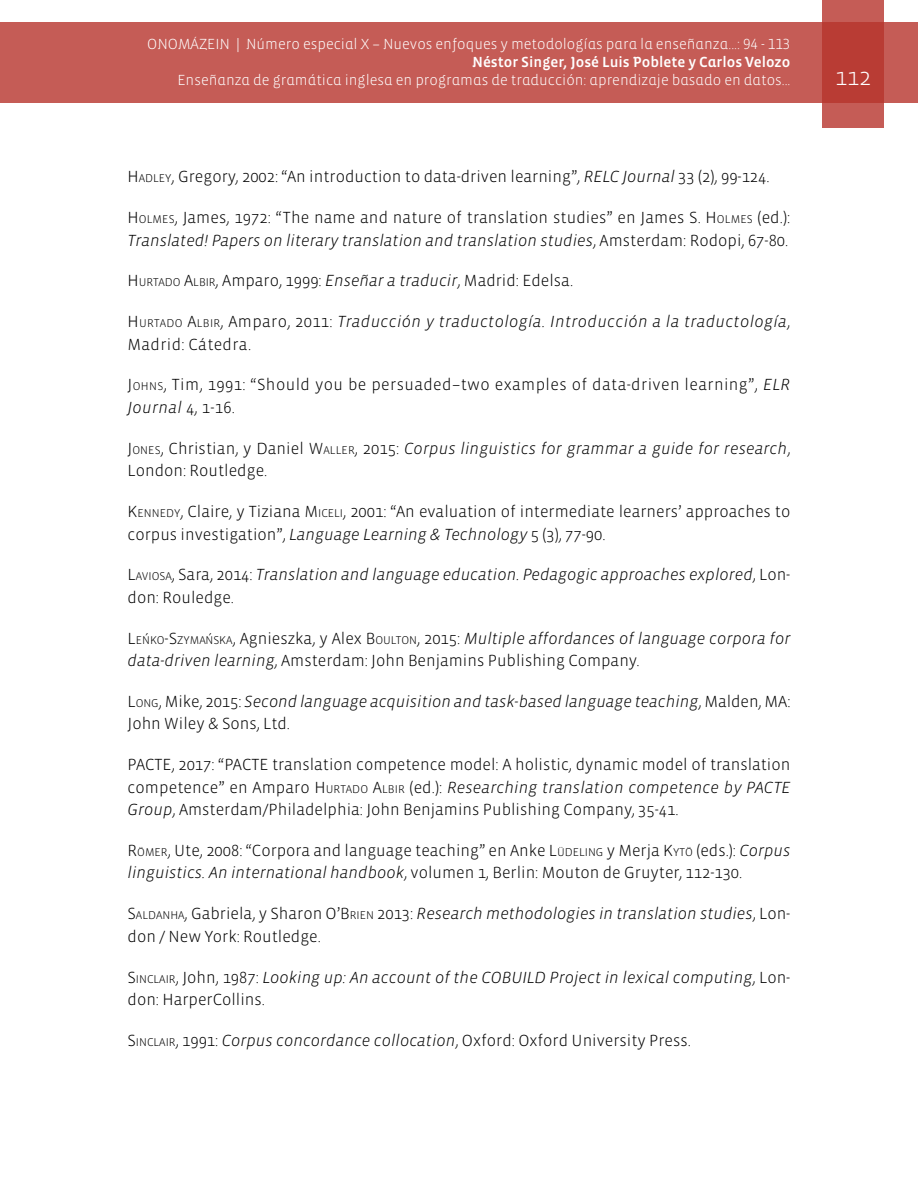
<style>
.page{position:relative;width:918px;height:1188px;background:#fff}
.page>*{position:absolute;margin:0;border:0;box-sizing:border-box;transform-origin:0 0}
.t1{font:300 24px "Vista Sans";color:#fff}
.t2{font:300 16.5px/22.5px "Vista Sans";color:#000}
.t3{font:italic 300 16.5px/22.5px "Vista Sans";color:#000}
.t4{font:italic 300 16.5px/22.5px "Vista Sans";letter-spacing:.02em;color:#000}
.t5{font:300 16.5px/22.5px "Vista Sans";letter-spacing:.025em;color:#000}
.t6{font:300 15px "Vista Sans Alt";color:#fff}
.t7{font:15px "Vista Sans Alt Med";color:#fff}
.t8{font:300 11.55px "Vista Sans";color:#000}
.s1{font-style:inherit}
.s2{font-size:11.55px}
.s3{font-style:italic}
.s4{font-style:normal}
.s5{font-style:normal;font-size:11.55px}
.s6{font-size:16.5px}
.s7{font-size:15px}
</style>
<div class="page">
<div style="left:0;top:23px;width:918px;height:80px;background:#c55c56"></div>
<svg style="left:822px;top:0;width:62px;height:128px;background:#bd4740"></svg>
<p class="t6" style="left:147px;top:37px;width:645px">ONOMÁZEIN | Número especial X – Nuevos enfoques y metodologías para la enseñanza...: 94 - 113</p>
<p class="t7" style="left:472px;top:55px;width:320px">Néstor Singer, José Luis Poblete y Carlos Velozo</p>
<p class="t6" style="left:177px;top:73px;width:615px">Enseñanza de gramática inglesa en programas de traducción: aprendizaje basado en datos...</p>
<h1 class="t1" style="left:835px;top:65px;width:37px">112</h1>
<p class="t2" style="left:128px;top:166px;width:644px"><span class="s1">H</span> <span class="s2">ADLEY</span>, Gregory, 2002: “An introduction to data-driven learning”, <span class="s3">RELC Journal</span> 33 (2), 99-124.</p>
<p class="t2" style="left:128px;top:207px;width:664px"><span class="s1">H</span> <span class="s2">OLMES</span>, James, 1972: “The name and nature of translation studies” en James S. <span class="s1">H</span> <span class="s2">OLMES</span> (ed.):<br><span class="s3">Translated! Papers on literary translation and translation studies</span>, Amsterdam: Rodopi, 67-80.</p>
<p class="t2" style="left:128px;top:270px;width:447px"><span class="s1">H</span> <span class="s2">URTADO</span> <span class="s1">A</span><span class="s2">LB IR</span>, Amparo, 1999: <span class="s3">Enseñar a traducir</span>, Madrid: Edelsa.</p>
<p class="t4" style="left:128px;top:311px;width:664px"><span class="s4">H</span> <span class="s5">URTADO</span> <span class="s4">A</span><span class="s5">LB IR</span><span class="s4">, Amparo, 2011:</span> Traducción y traductología. Introducción a la traductología<span class="s4">,<br>Madrid: Cátedra.</span></p>
<p class="t5" style="left:128px;top:374px;width:664px"><span class="s1">J</span> <span class="s2">OHNS</span>, Tim, 1991: “Should you be persuaded–two examples of data-driven learning”, <span class="s3">ELR<br>Journal</span> 4, 1-16.</p>
<p class="t3" style="left:128px;top:437px;width:665px"><span class="s4">J</span> <span class="s5">ONES</span><span class="s4">, Christian, y Daniel</span> <span class="s4">W</span><span class="s5">ALLER</span><span class="s4">, 2015:</span> Corpus linguistics for grammar a guide for research<span class="s4">,<br>London: Routledge.</span></p>
<p class="t2" style="left:128px;top:501px;width:664px"><span class="s1">K</span> <span class="s2">ENNEDY</span>, Claire, y Tiziana <span class="s1">M</span> <span class="s2">ICELI</span>, 2001: “An evaluation of intermediate learners’ approaches to corpus investigation”, <span class="s3">Language Learning &amp; Technology</span> 5 (3), 77-90.</p>
<p class="t3" style="left:128px;top:564px;width:664px"><span class="s4">L</span><span class="s5">AVIOSA</span><span class="s4">, Sara, 2014:</span> Translation and language education. Pedagogic approaches explored<span class="s4">, Lon&shy;don: Rouledge.</span></p>
<p class="t8" style="left:128px;top:634px;width:39px"><span class="s6">L</span>ENKO</p>
<p class="t2" style="left:128px;top:627px;width:664px;text-indent:79px"><span class="s7">´</span> <span class="s2">A</span>, Agnieszka, y Alex <span class="s1">B</span><span class="s2">OULTON</span>, 2015: <span class="s3">Multiple affordances of language corpora for data-driven learning</span>, Amsterdam: John Benjamins Publishing Company.</p>
<p class="t3" style="left:128px;top:690px;width:664px"><span class="s4">L</span><span class="s5">ONG</span><span class="s4">, Mike, 2015:</span> Second language acquisition and task-based language teaching<span class="s4">, Malden, MA:<br>John Wiley &amp; Sons, Ltd.</span></p>
<p class="t2" style="left:128px;top:754px;width:665px;text-align:justify">PACTE, 2017: “PACTE translation competence model: A holistic, dynamic model of translation competence” en Amparo <span class="s1">H</span> <span class="s2">URTADO</span> <span class="s1">A</span><span class="s2">LB IR</span> (ed.): <span class="s3">Researching translation competence by PACTE Group</span>, Amsterdam/Philadelphia: John Benjamins Publishing Company, 35-41.</p>
<p class="t2" style="left:128px;top:840px;width:664px"><span class="s1">R</span><span class="s2">ÖMER</span>, Ute, 2008: “Corpora and language teaching” en Anke <span class="s1">L</span><span class="s2">ÜDELING</span> y Merja <span class="s1">K</span><span class="s2">YTÖ</span> (eds.): <span class="s3">Corpus linguistics. An international handbook</span>, volumen 1, Berlin: Mouton de Gruyter, 112-130.</p>
<p class="t2" style="left:128px;top:903px;width:664px"><span class="s1">S</span><span class="s2">ALDANHA</span>, Gabriela, y Sharon <span class="s1">O’B</span><span class="s2">RIEN</span> 2013: <span class="s3">Research methodologies in translation studies</span>, Lon&shy;don / New York: Routledge.</p>
<p class="t3" style="left:128px;top:966px;width:664px"><span class="s4">S</span> <span class="s5">INCLAIR</span><span class="s4">, John, 1987:</span> Looking up: An account of the COBUILD Project in lexical computing<span class="s4">, Lon&shy;don: HarperCollins.</span></p>
<p class="t2" style="left:128px;top:1029px;width:565px"><span class="s1">S</span> <span class="s2">INCLAIR</span>, 1991: <span class="s3">Corpus concordance collocation</span>, Oxford: Oxford University Press.</p>
<p class="t8" style="left:143px;top:634px;width:85px"><span class="s7">´</span> <span class="s6">-S</span>ZYMANSK</p>
</div>
